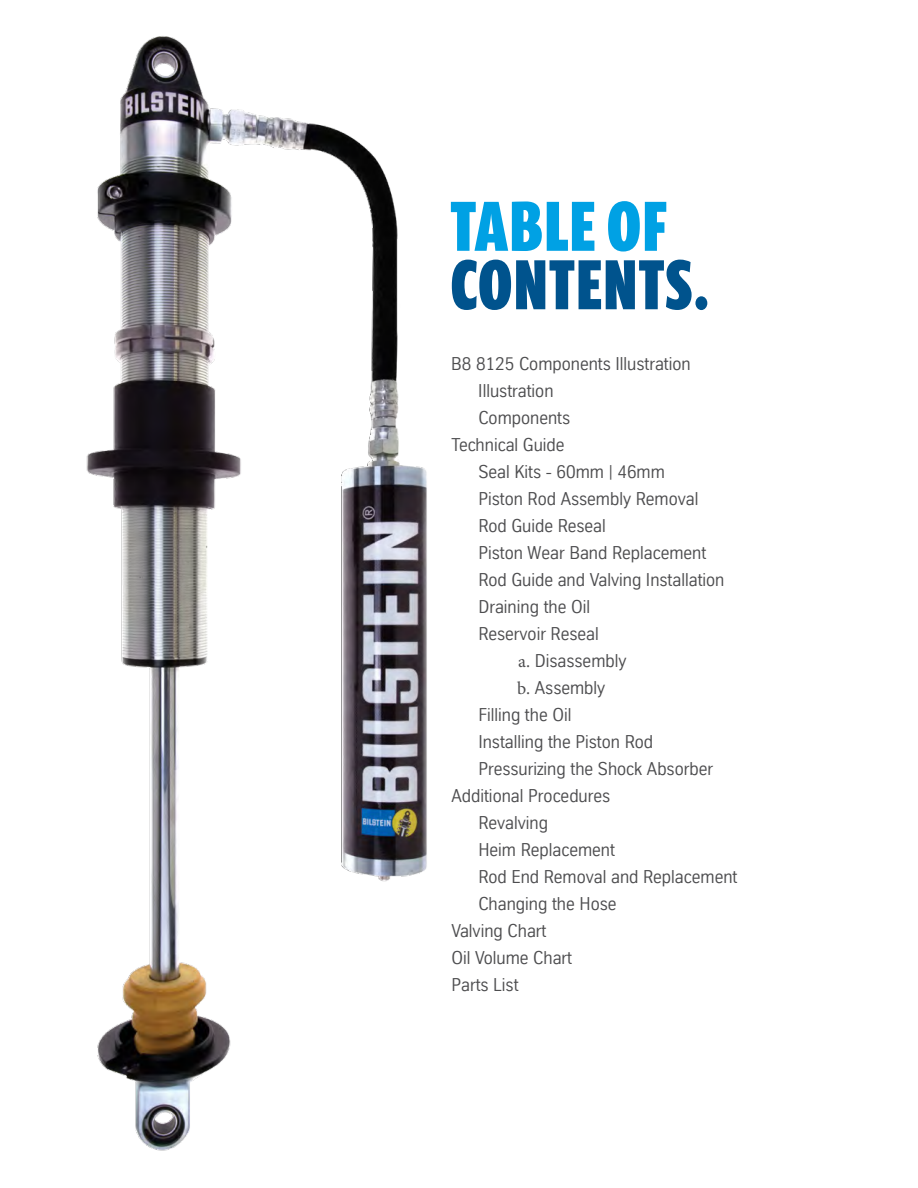
<style>
.page{position:relative;width:918px;height:1188px;background:#fff}
.page>*{position:absolute;margin:0;border:0;box-sizing:border-box;transform-origin:0 0}
.t1{font:700 72px "Prenton RP Ultra Cond";letter-spacing:.04em;color:#00538d}
.t2{font:700 72px "Prenton RP Ultra Cond";letter-spacing:.04em;color:#00a1e4}
.t3{font:18px "TK Type";color:#4d4d4f}
.s1{font-family:"Minion Pro"}
</style>
<div class="page">
<img style="left:86px;top:36px;width:341px;height:1115px">
<h1 class="t2" style="left:451px;top:179px;width:216px">TABLE OF</h1>
<h1 class="t1" style="left:451px;top:238px;width:259px">CONTENTS.</h1>
<p class="t3" style="left:451px;top:354px;width:241px">B8 8125 Components Illustration</p>
<p class="t3" style="left:478px;top:381px;width:77px">Illustration</p>
<p class="t3" style="left:478px;top:408px;width:93px">Components</p>
<p class="t3" style="left:451px;top:435px;width:115px">Technical Guide</p>
<p class="t3" style="left:478px;top:462px;width:188px">Seal Kits - 60mm | 46mm</p>
<p class="t3" style="left:478px;top:489px;width:222px">Piston Rod Assembly Removal</p>
<p class="t3" style="left:478px;top:516px;width:129px">Rod Guide Reseal</p>
<p class="t3" style="left:478px;top:543px;width:229px">Piston Wear Band Replacement</p>
<p class="t3" style="left:478px;top:570px;width:248px">Rod Guide and Valving Installation</p>
<p class="t3" style="left:478px;top:597px;width:113px">Draining the Oil</p>
<p class="t3" style="left:478px;top:624px;width:122px">Reservoir Reseal</p>
<p class="t3" style="left:518px;top:651px;width:110px"><span class="s1">a.</span> Disassembly</p>
<p class="t3" style="left:517px;top:678px;width:90px"><span class="s1">b.</span> Assembly</p>
<p class="t3" style="left:478px;top:705px;width:95px">Filling the Oil</p>
<p class="t3" style="left:478px;top:732px;width:176px">Installing the Piston Rod</p>
<p class="t3" style="left:478px;top:759px;width:236px">Pressurizing the Shock Absorber</p>
<p class="t3" style="left:451px;top:786px;width:160px">Additional Procedures</p>
<p class="t3" style="left:478px;top:813px;width:71px">Revalving</p>
<p class="t3" style="left:478px;top:840px;width:138px">Heim Replacement</p>
<p class="t3" style="left:478px;top:867px;width:261px">Rod End Removal and Replacement</p>
<p class="t3" style="left:478px;top:894px;width:140px">Changing the Hose</p>
<p class="t3" style="left:451px;top:921px;width:97px">Valving Chart</p>
<p class="t3" style="left:451px;top:948px;width:122px">Oil Volume Chart</p>
<p class="t3" style="left:451px;top:975px;width:69px">Parts List</p>
</div>
